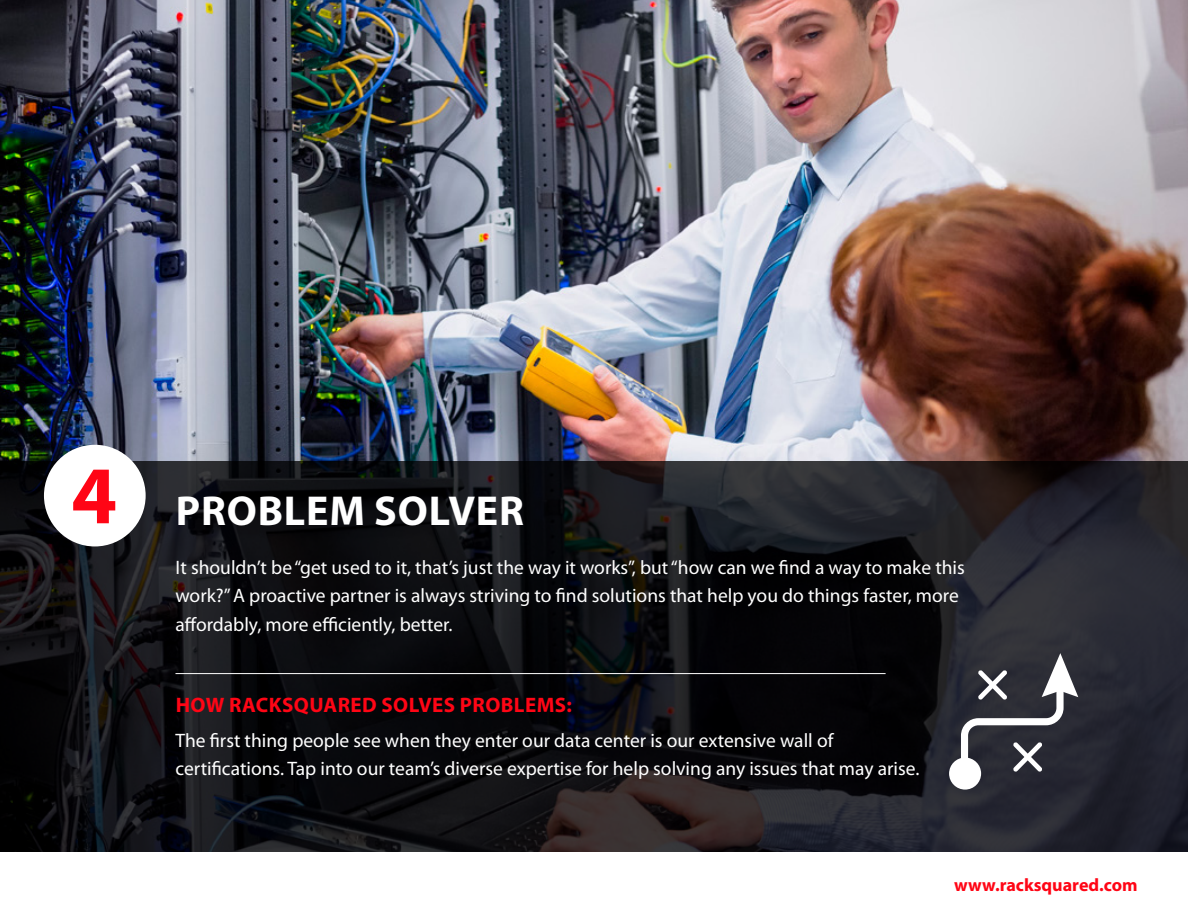
<style>
.page{position:relative;width:1188px;height:918px;background:#fff}
.page>*{position:absolute;margin:0;border:0;box-sizing:border-box;transform-origin:0 0}
.t1{font:700 42px "Myriad Pro";letter-spacing:.02em;color:#fff}
.t2{font:700 21px "Myriad Pro";letter-spacing:.02em;color:#ff0515}
.t3{font:19.5px/28.5px "Myriad Pro";color:#fff}
.t4{font:700 18px "Myriad Pro";color:#ff0515}
.s1{font-size:82.5px;color:#ff0515}
</style>
<div class="page">
<img style="left:0;top:0;width:1188px;height:461px">
<svg style="left:0;top:461px;width:1188px;height:391px;background:#151519"></svg>
<div style="left:44px;top:445px;width:102px;height:101px;background:#fff;border-radius:50%"></div>
<hr style="left:176px;top:673px;width:710px;height:1px;background:#fff">
<div style="left:949px;top:758px;width:32px;height:32px;background:#fff;border-radius:50%"></div>
<svg style="left:961px;top:653px;width:117px;height:119px"></svg>
<h1 class="t1" style="left:71px;top:483px;width:454px"><span class="s1">4</span> PROBLEM SOLVER</h1>
<p class="t3" style="left:176px;top:553px;width:791px">It shouldn’t be “get used to it, that’s just the way it works”, but “how can we find a way to make this work?” A proactive partner is always striving to find solutions that help you do things faster, more affordably, more efficiently, better.</p>
<p class="t2" style="left:176px;top:691px;width:398px">HOW RACKSQUARED SOLVES PROBLEMS:</p>
<p class="t3" style="left:176px;top:726px;width:745px">The first thing people see when they enter our data center is our extensive wall of certifications. Tap into our team’s diverse expertise for help solving any issues that may arise.</p>
<p class="t4" style="left:954px;top:873px;width:185px">www.racksquared.com</p>
</div>
